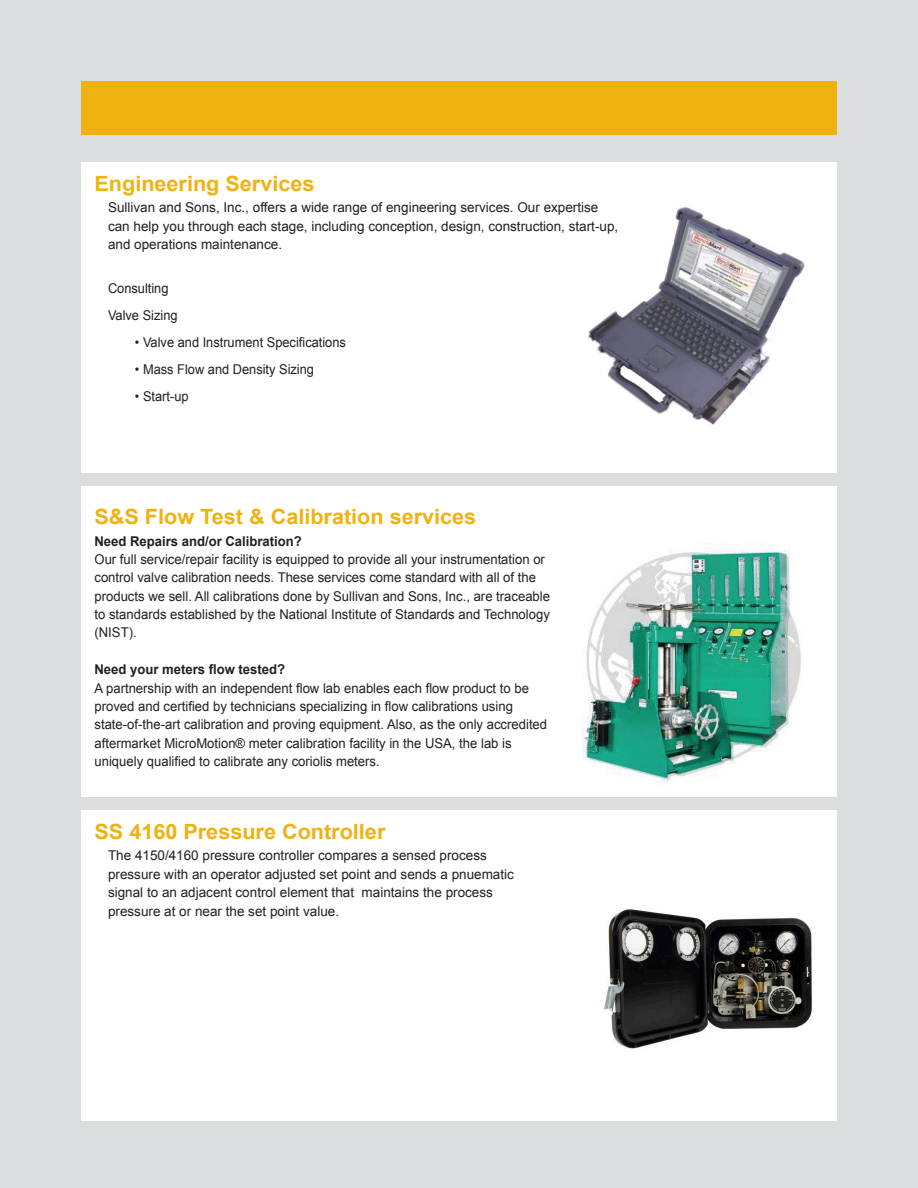
<style>
.page{position:relative;width:918px;height:1188px;background:#dcdddf}
.page>*{position:absolute;margin:0;border:0;box-sizing:border-box;transform-origin:0 0}
.t1{font:700 21px "Arial";color:#efb211}
.t2{font:13.5px/18.3px "Arial";color:#231f20}
.t3{font:13.5px "Arial";color:#231f20;scale:.95 1}
.t4{font:700 13.5px "Arial";color:#231f20}
</style>
<div class="page">
<div style="left:81px;top:810px;width:756px;height:310px;background:#fff"></div>
<div style="left:81px;top:486px;width:756px;height:310px;background:#fff"></div>
<div style="left:81px;top:81px;width:756px;height:54px;background:#efb211"></div>
<div style="left:81px;top:162px;width:756px;height:310px;background:#fff"></div>
<img style="left:582px;top:545px;width:219px;height:239px">
<img style="left:588px;top:207px;width:217px;height:218px">
<img style="left:604px;top:909px;width:208px;height:140px">
<p class="t1" style="left:94px;top:170px;width:221px">Engineering Services</p>
<p class="t2" style="left:108px;top:199px;width:492px">Sullivan and Sons, Inc., offers a wide range of engineering services. Our expertise</p>
<p class="t2" style="left:108px;top:217px;width:512px">can help you through each stage, including conception, design, construction, start-up,</p>
<p class="t2" style="left:108px;top:235px;width:176px">and operations maintenance.</p>
<p class="t3" style="left:108px;top:280px;width:65px">Consulting</p>
<p class="t3" style="left:108px;top:307px;width:75px">Valve Sizing</p>
<p class="t3" style="left:135px;top:334px;width:224px">• Valve and Instrument Specifications</p>
<p class="t3" style="left:135px;top:361px;width:190px">• Mass Flow and Density Sizing</p>
<p class="t3" style="left:135px;top:388px;width:58px">• Start-up</p>
<p class="t1" style="left:94px;top:503px;width:383px">S&amp;S Flow Test &amp; Calibration services</p>
<p class="t4" style="left:94px;top:532px;width:209px">Need Repairs and/or Calibration?</p>
<p class="t2" style="left:94px;top:550px;width:457px">Our full service/repair facility is equipped to provide all your instrumentation or control valve calibration needs. These services come standard with all of the products we sell. All calibrations done by Sullivan and Sons, Inc., are traceable to standards established by the National Institute of Standards and Technology (NIST).</p>
<p class="t4" style="left:94px;top:660px;width:192px">Need your meters flow tested?</p>
<p class="t2" style="left:94px;top:679px;width:454px">A partnership with an independent flow lab enables each flow product to be proved and certified by technicians specializing in flow calibrations using state-of-the-art calibration and proving equipment. Also, as the only accredited aftermarket MicroMotion® meter calibration facility in the USA, the lab is uniquely qualified to calibrate any coriolis meters.</p>
<p class="t1" style="left:94px;top:818px;width:292px">SS 4160 Pressure Controller</p>
<p class="t2" style="left:108px;top:847px;width:407px">The 4150/4160 pressure controller compares a sensed process pressure with an operator adjusted set point and sends a pnuematic signal to an adjacent control element that maintains the process pressure at or near the set point value.</p>
</div>
